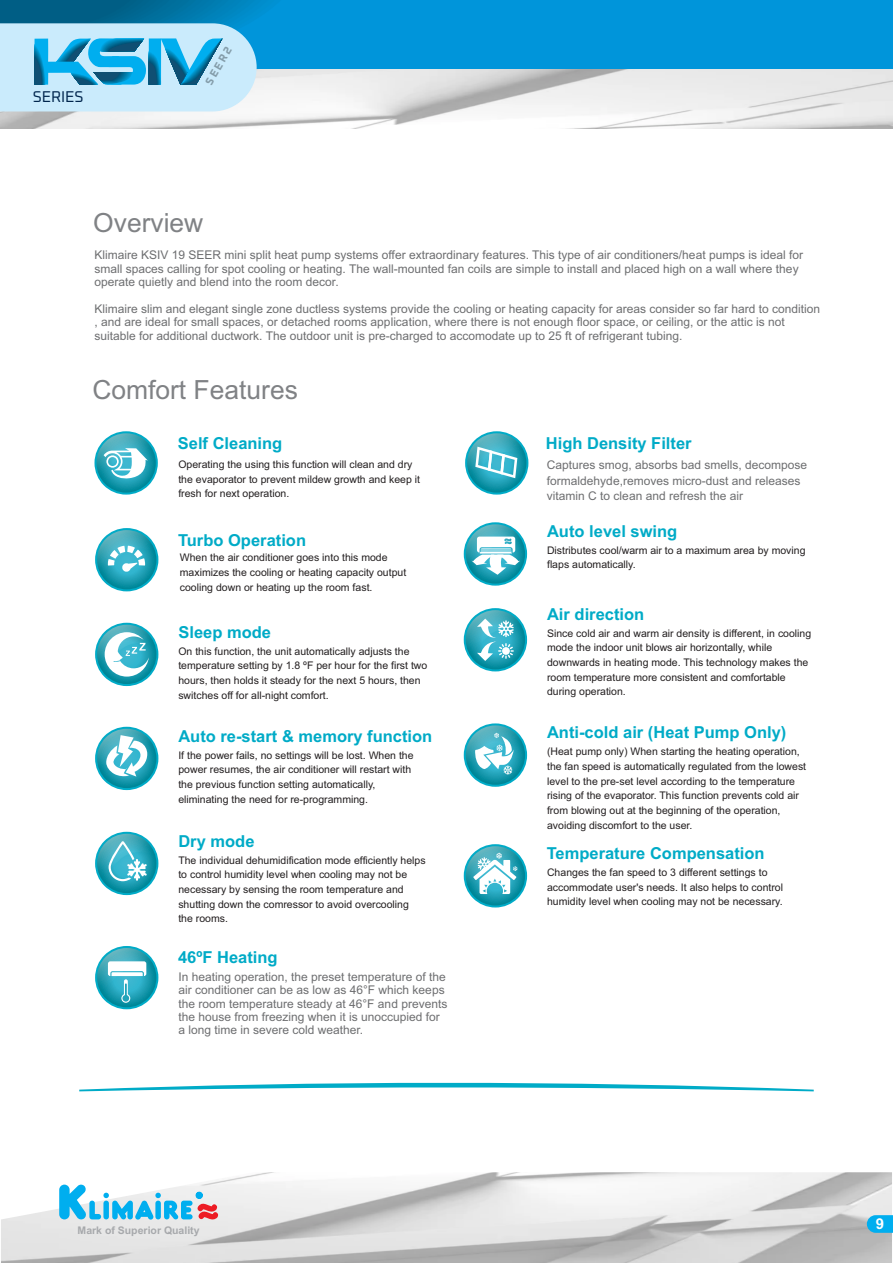
<style>
.page{position:relative;width:893px;height:1263px;background:#fff}
.page>*{position:absolute;margin:0;border:0;box-sizing:border-box;transform-origin:0 0}
.t1{font:26.4px "Arial";color:#808285}
.t2{font:700 16.5px "Arial";color:#00abc7}
.t3{font:15.6px "Oxanium";color:#00254d}
.t4{font:700 15px "Arial";color:#fff}
.t5{font:12px/13.4px "Arial";color:#6d6e70}
.t6{font:700 11.1px "Oxanium";color:#849daa}
.t7{font:10.5px/14.7px "Arial";color:#231f20}
.t8{font:700 10.5px "Arial";color:#a7a9ac}
</style>
<div class="page">
<img style="left:1px;top:1172px;width:891px;height:91px">
<img style="left:1px;top:69px;width:891px;height:60px">
<div style="left:0;top:0;width:893px;height:69px;background:#0095da"></div>
<svg style="left:867px;top:1215px;width:26px;height:18px"></svg>
<svg style="left:59px;top:1184px;width:159px;height:36px"></svg>
<svg style="left:465px;top:431px;width:63px;height:64px"></svg>
<svg style="left:95px;top:946px;width:63px;height:63px"></svg>
<div style="left:122px;top:995px;width:7px;height:6px;background:#23a4ba;border-radius:50%"></div>
<svg style="left:79px;top:1082px;width:735px;height:9px"></svg>
<svg style="left:464px;top:608px;width:63px;height:63px"></svg>
<svg style="left:464px;top:723px;width:63px;height:64px"></svg>
<svg style="left:95px;top:623px;width:63px;height:63px"></svg>
<svg style="left:95px;top:727px;width:63px;height:63px"></svg>
<svg style="left:95px;top:832px;width:63px;height:63px"></svg>
<svg style="left:464px;top:522px;width:63px;height:64px"></svg>
<svg style="left:94px;top:431px;width:64px;height:64px"></svg>
<svg style="left:95px;top:528px;width:63px;height:63px"></svg>
<svg style="left:464px;top:844px;width:63px;height:63px"></svg>
<svg style="left:0;top:0;width:288px;height:111px;background:#73bcdb"></svg>
<h3 class="t3" style="left:33px;top:90px;width:52px">SERIES</h3>
<p class="t6" style="left:204px;top:81px;width:43px;rotate:-60deg">SEER2</p>
<h1 class="t1" style="left:93px;top:212px;width:112px">Overview</h1>
<p class="t5" style="left:94px;top:249px;width:710px">Klimaire KSIV 19 SEER mini split heat pump systems offer extraordinary features. This type of air conditioners/heat pumps is ideal for small spaces calling for spot cooling or heating. The wall-mounted fan coils are simple to install and placed high on a wall where they operate quietly and blend into the room decor.</p>
<p class="t5" style="left:94px;top:303px;width:727px">Klimaire slim and elegant single zone ductless systems provide the cooling or heating capacity for areas consider so far hard to condition , and are ideal for small spaces, or detached rooms application, where there is not enough floor space, or ceiling, or the attic is not suitable for additional ductwork. The outdoor unit is pre-charged to accomodate up to 25 ft of refrigerant tubing.</p>
<h1 class="t1" style="left:92px;top:379px;width:207px">Comfort Features</h1>
<h2 class="t2" style="left:178px;top:437px;width:106px">Self Cleaning</h2>
<p class="t7" style="left:178px;top:458px;width:243px">Operating the using this function will clean and dry the evaporator to prevent mildew growth and keep it fresh for next operation.</p>
<h2 class="t2" style="left:178px;top:533px;width:130px">Turbo Operation</h2>
<p class="t7" style="left:180px;top:551px;width:228px">When the air conditioner goes into this mode maximizes the cooling or heating capacity output cooling down or heating up the room fast.</p>
<h2 class="t2" style="left:178px;top:626px;width:94px">Sleep mode</h2>
<p class="t7" style="left:178px;top:644px;width:250px">On this function, the unit automatically adjusts the temperature setting by 1.8 ºF per hour for the first two hours, then holds it steady for the next 5 hours, then switches off for all-night comfort.</p>
<h2 class="t2" style="left:178px;top:730px;width:255px">Auto re-start &amp; memory function</h2>
<p class="t7" style="left:178px;top:748px;width:237px">If the power fails, no settings will be lost. When the power resumes, the air conditioner will restart with the previous function setting automatically, eliminating the need for re-programming.</p>
<h2 class="t2" style="left:178px;top:835px;width:78px">Dry mode</h2>
<p class="t7" style="left:178px;top:853px;width:249px">The individual dehumidification mode efficiently helps to control humidity level when cooling may not be necessary by sensing the room temperature and shutting down the comressor to avoid overcooling the rooms.</p>
<h2 class="t2" style="left:178px;top:951px;width:101px">46ºF Heating</h2>
<p class="t5" style="left:178px;top:971px;width:270px">In heating operation, the preset temperature of the air conditioner can be as low as 46°F which keeps the room temperature steady at 46°F and prevents the house from freezing when it is unoccupied for a long time in severe cold weather.</p>
<h2 class="t2" style="left:546px;top:437px;width:147px">High Density Filter</h2>
<p class="t5" style="left:547px;top:459px;width:262px;line-height:15.1px">Captures smog, absorbs bad smells, decompose formaldehyde,removes micro-dust and releases vitamin C to clean and refresh the air</p>
<h2 class="t2" style="left:547px;top:525px;width:132px">Auto level swing</h2>
<p class="t7" style="left:547px;top:544px;width:260px">Distributes cool/warm air to a maximum area by moving flaps automatically.</p>
<h2 class="t2" style="left:547px;top:608px;width:99px">Air direction</h2>
<p class="t7" style="left:547px;top:627px;width:266px">Since cold air and warm air density is different, in cooling mode the indoor unit blows air horizontally, while downwards in heating mode. This technology makes the room temperature more consistent and comfortable during operation.</p>
<h2 class="t2" style="left:547px;top:726px;width:241px">Anti-cold air (Heat Pump Only)</h2>
<p class="t7" style="left:547px;top:745px;width:261px">(Heat pump only) When starting the heating operation, the fan speed is automatically regulated from the lowest level to the pre-set level according to the temperature rising of the evaporator. This function prevents cold air from blowing out at the beginning of the operation, avoiding discomfort to the user.</p>
<h2 class="t2" style="left:547px;top:847px;width:219px">Temperature Compensation</h2>
<p class="t7" style="left:547px;top:866px;width:238px">Changes the fan speed to 3 different settings to accommodate user's needs. It also helps to control humidity level when cooling may not be necessary.</p>
<p class="t8" style="left:78px;top:1226px;width:124px">Mark of Superior Quality</p>
<h3 class="t4" style="left:876px;top:1218px;width:10px">9</h3>
</div>
